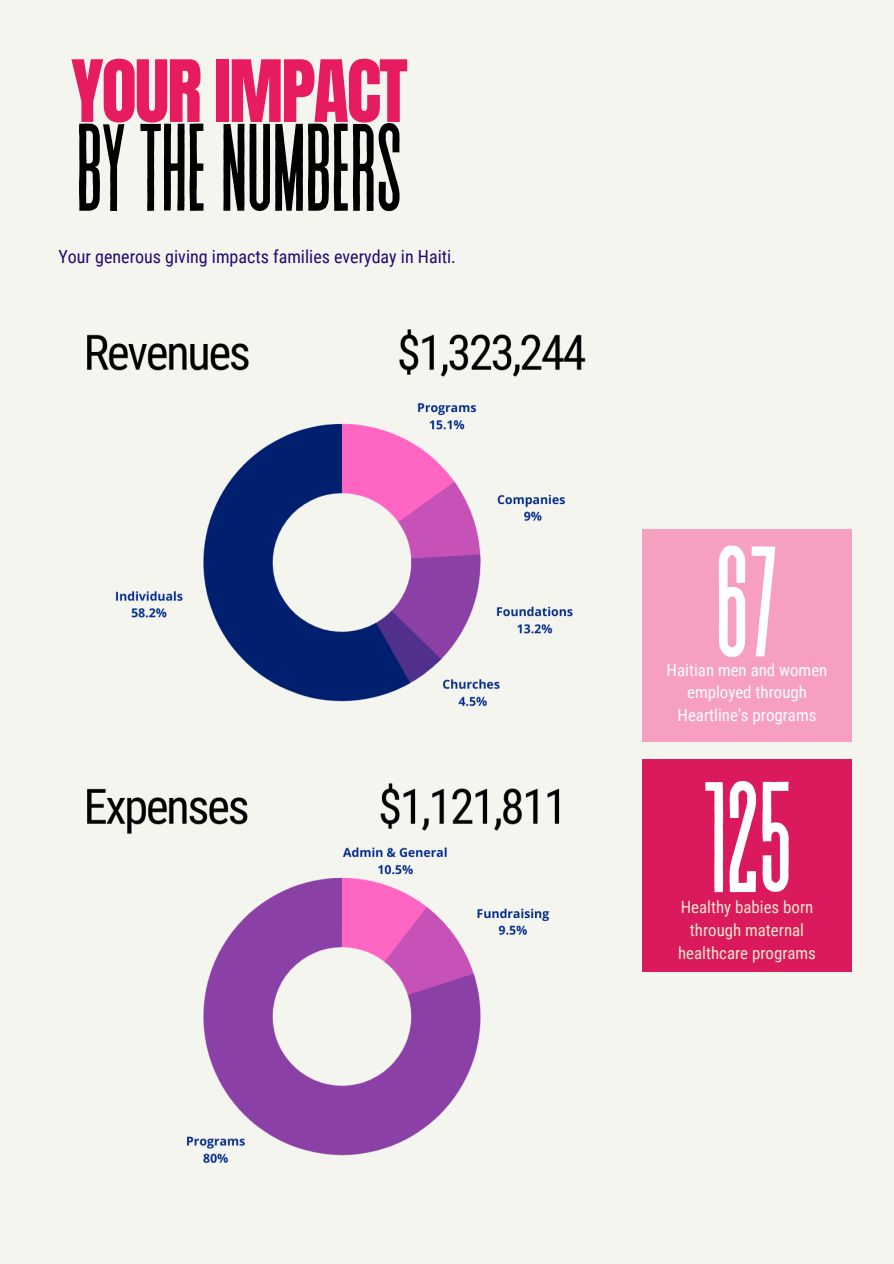
<style>
.page{position:relative;width:894px;height:1264px;background:#fff}
.page>*{position:absolute;margin:0;border:0;box-sizing:border-box;transform-origin:0 0}
.t1{font:157.05px "Revive 80 Tall";color:#fff}
.t2{font:124.05px "Revive 80 Tall";letter-spacing:-.03em;color:#000}
.t3{font:72.9px "Anton";letter-spacing:-.03em;color:#e61b60}
.t4{font:18px "Roboto Condensed";color:#230871}
.t5{font:16.95px/22.8px "Roboto Condensed";color:#fff;text-align:center}
.t6{font:16.95px/23.1px "Roboto Condensed";color:#efe9ce;text-align:center}
</style>
<div class="page">
<div style="left:0;top:0;width:893px;height:1263px;background:#f5f5ef"></div>
<div style="left:642px;top:529px;width:209px;height:213px;background:#f79fc1"></div>
<div style="left:642px;top:758px;width:209px;height:213px;background:#da1a5c"></div>
<img style="left:87px;top:329px;width:499px;height:378px">
<img style="left:87px;top:783px;width:473px;height:381px">
<p class="t3" style="left:71px;top:39px;width:338px">YOUR IMPACT</p>
<p class="t2" style="left:75px;top:104px;width:330px">BYTHENUMBERS</p>
<p class="t4" style="left:58px;top:246px;width:399px">Your generous giving impacts families everyday in Haiti.</p>
<p class="t1" style="left:713px;top:522px;width:69px">67</p>
<p class="t5" style="left:666px;top:658px;width:162px">Haitian men and women employed through<br>Heartline's programs</p>
<p class="t1" style="left:699px;top:757px;width:96px">125</p>
<p class="t6" style="left:678px;top:895px;width:139px">Healthy babies born through maternal healthcare programs</p>
</div>
